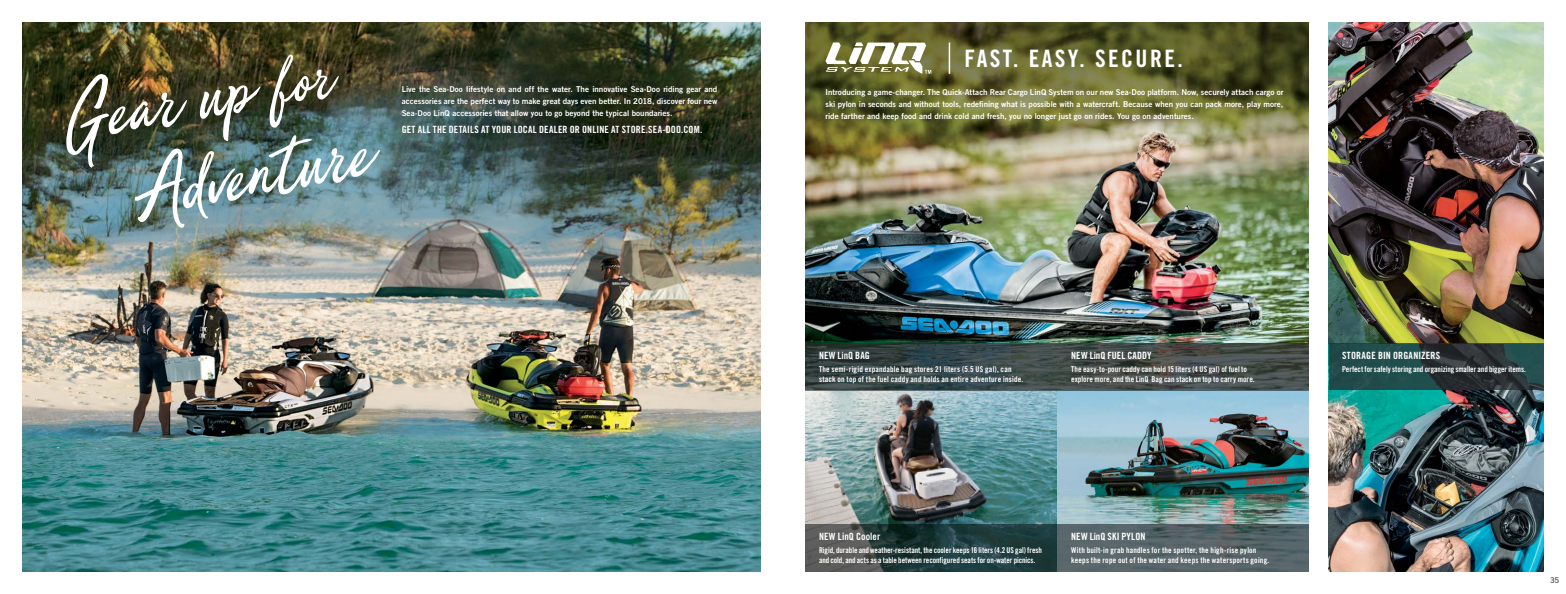
<style>
.page{position:relative;width:1566px;height:594px;background:#fff}
.page>*{position:absolute;margin:0;border:0;box-sizing:border-box;transform-origin:0 0}
.t1{font:79.6px "Chrome Syrup";color:#fff}
.t2{font:24px "Trade Gothic LT Std Bd Cn 20";letter-spacing:.1em;color:#fff}
.t3{font:10px "Trade Gothic LT Std Bd Cn 20";letter-spacing:.015em;color:#fff}
.t4{font:8px/12px "Trade Gothic LT Std Bd 2";color:#fff;text-align:justify}
.t5{font:8px/10px "Trade Gothic LT Std Bd Cn 20";letter-spacing:.005em;color:#fff}
.t6{font:8px "Trade Gothic LT Std Bd 2";color:#646569}
.s1{font-size:68.6px}
</style>
<div class="page">
<img style="left:1329px;top:22px;width:215px;height:550px">
<img style="left:806px;top:154px;width:503px;height:370px">
<img style="left:22px;top:22px;width:738px;height:550px">
<img style="left:365px;top:22px;width:327px;height:193px">
<svg style="left:806px;top:22px;width:503px;height:132px;background:#6c6b39"></svg>
<svg style="left:806px;top:343px;width:503px;height:47px;background:#3e4948"></svg>
<svg style="left:806px;top:524px;width:503px;height:48px;background:#415255"></svg>
<svg style="left:1329px;top:343px;width:215px;height:47px;background:#264041"></svg>
<hr style="left:949px;top:42px;width:1px;height:32px;background:#fff">
<svg style="left:825px;top:42px;width:106px;height:32px"></svg>
<h1 class="t1" style="left:55px;top:68px;width:273px;rotate:-10deg">Gear up <span class="s1">for</span></h1>
<h1 class="t1" style="left:129px;top:144px;width:238px;rotate:-11deg">Adventure</h1>
<p class="t4" style="left:402px;top:83px;width:317px">Live the Sea-Doo lifestyle on and off the water. The innovative Sea-Doo riding gear and accessories are the perfect way to make great days even better. In 2018, discover four new Sea-Doo LinQ accessories that allow you to go beyond the typical boundaries.</p>
<p class="t3" style="left:402px;top:123px;width:302px">GET ALL THE DETAILS AT YOUR LOCAL DEALER OR ONLINE AT STORE.SEA‑DOO.COM.</p>
<h2 class="t2" style="left:965px;top:44px;width:220px">FAST. EASY. SECURE.</h2>
<p class="t4" style="left:825px;top:86px;width:459px">Introducing a game-changer. The Quick-Attach Rear Cargo LinQ System on our new Sea-Doo platform. Now, securely attach cargo or ski pylon in seconds and without tools, redefining what is possible with a watercraft. Because when you can pack more, play more, ride farther and keep food and drink cold and fresh, you no longer just go on rides. You go on adventures.</p>
<p class="t3" style="left:819px;top:350px;width:52px">NEW LinQ BAG</p>
<p class="t5" style="left:819px;top:364px;width:206px">The semi-rigid expandable bag stores 21 liters (5.5 US gal), can stack on top of the fuel caddy and holds an entire adventure inside.</p>
<p class="t3" style="left:1071px;top:350px;width:82px">NEW LinQ FUEL CADDY</p>
<p class="t5" style="left:1071px;top:364px;width:185px">The easy-to-pour caddy can hold 15 liters (4 US gal) of fuel to explore more, and the LinQ Bag can stack on top to carry more.</p>
<p class="t3" style="left:819px;top:531px;width:63px">NEW LinQ Cooler</p>
<p class="t5" style="left:819px;top:545px;width:224px">Rigid, durable and weather-resistant, the cooler keeps 16 liters (4.2 US gal) fresh and cold, and acts as a table between reconfigured seats for on-water picnics.</p>
<p class="t3" style="left:1071px;top:531px;width:76px">NEW LinQ SKI PYLON</p>
<p class="t5" style="left:1071px;top:545px;width:200px">With built-in grab handles for the spotter, the high-rise pylon keeps the rope out of the water and keeps the watersports going.</p>
<p class="t3" style="left:1342px;top:350px;width:100px">STORAGE BIN ORGANIZERS</p>
<p class="t5" style="left:1342px;top:364px;width:185px">Perfect for safely storing and organizing smaller and bigger items.</p>
<p class="t6" style="left:1550px;top:576px;width:11px">35</p>
</div>
